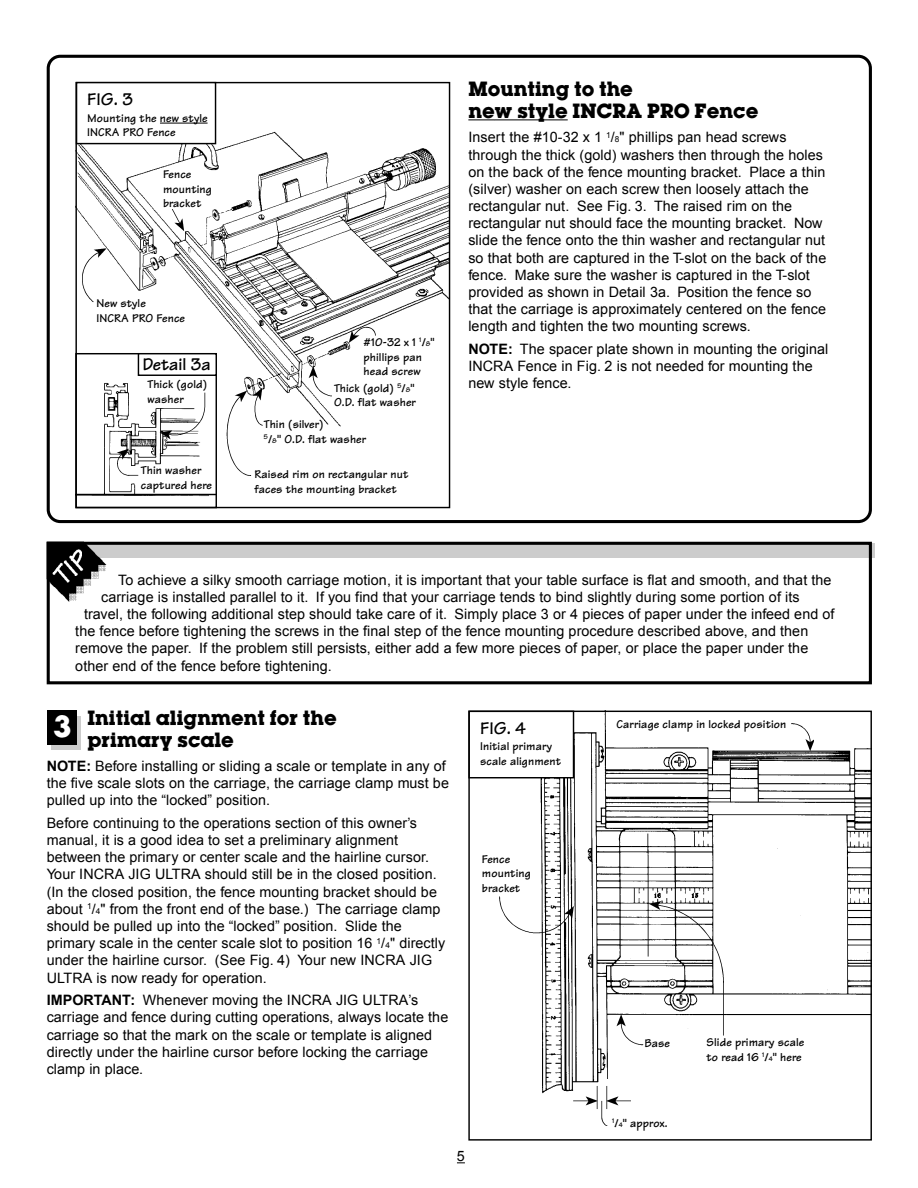
<style>
.page{position:relative;width:918px;height:1188px;background:#fff}
.page>*{position:absolute;margin:0;border:0;box-sizing:border-box;transform-origin:0 0}
.t1{font:700 27.15px "Lubalin";color:#fff}
.t2{font:700 18.15px/21.8px "Lubalin";color:#000}
.t3{font:700 18.15px "Tekton";color:#000}
.t4{font:14.4px/17.2px "Arial";letter-spacing:.005em;color:#000}
.t5{font:700 12px/14.5px "Tekton";letter-spacing:.01em;color:#000}
.s1{font-size:7.05px}
.s2{font-size:8.25px}
.s3{font-weight:700}
</style>
<div class="page">
<img style="left:77px;top:130px;width:371px;height:192px">
<div style="left:47px;top:55px;width:825px;height:468px;border:3px solid #000;border-radius:12px"></div>
<svg style="left:468px;top:119px;width:27px;height:1px"></svg>
<hr style="left:495px;top:119px;width:73px;height:1px;background:#000">
<div style="left:77px;top:83px;width:139px;height:61px;background:#fff"></div>
<div style="left:76px;top:82px;width:140px;height:62px;border:1px solid #000"></div>
<hr style="left:160px;top:123px;width:48px;height:1px;background:#000">
<img style="left:574px;top:713px;width:296px;height:303px">
<img style="left:499px;top:723px;width:314px;height:403px">
<img style="left:75px;top:379px;width:133px;height:122px">
<hr style="left:75px;top:494px;width:141px;height:1px;background:#000">
<img style="left:82px;top:210px;width:294px;height:266px">
<div style="left:88px;top:543px;width:787px;height:14px;background:#ccc"></div>
<div style="left:47px;top:542px;width:825px;height:142px;border:3px solid #000"></div>
<img style="left:47px;top:542px;width:64px;height:61px">
<div style="left:52px;top:716px;width:29px;height:34px;background:#ccc"></div>
<div style="left:47px;top:711px;width:30px;height:34px;background:#000"></div>
<p class="t3" style="left:87px;top:88px;width:47px">FIG. 3</p>
<p class="t5" style="left:87px;top:111px;width:122px">Mounting the new style<br>INCRA PRO Fence</p>
<p class="t5" style="left:163px;top:167px;width:50px">Fence mounting bracket</p>
<p class="t5" style="left:96px;top:296px;width:90px">New style<br>INCRA PRO Fence</p>
<p class="t3" style="left:143px;top:353px;width:70px">Detail 3a</p>
<p class="t5" style="left:147px;top:377px;width:61px">Thick (gold) washer</p>
<p class="t5" style="left:141px;top:463px;width:72px">Thin washer captured here</p>
<p class="t5" style="left:364px;top:335px;width:73px">#10-32 x 1 <sup>1</sup>/<span class="s1">8</span>" phillips pan head screw</p>
<p class="t5" style="left:334px;top:381px;width:83px">Thick (gold) <sup>5</sup>/<span class="s1">8</span>"<br>O.D. flat washer</p>
<p class="t5" style="left:264px;top:417px;width:104px">Thin (silver)<br><sup>5</sup>/<span class="s1">8</span>" O.D. flat washer</p>
<p class="t5" style="left:254px;top:467px;width:155px">Raised rim on rectangular nut faces the mounting bracket</p>
<p class="t2" style="left:468px;top:78px;width:292px">Mounting to the<br>new style INCRA PRO Fence</p>
<p class="t4" style="left:468px;top:129px;width:359px">Insert the #10-32 x 1 <sup>1</sup>/<span class="s2">8</span>" phillips pan head screws through the thick (gold) washers then through the holes on the back of the fence mounting bracket. Place a thin (silver) washer on each screw then loosely attach the rectangular nut. See Fig. 3. The raised rim on the rectangular nut should face the mounting bracket. Now slide the fence onto the thin washer and rectangular nut so that both are captured in the T-slot on the back of the fence. Make sure the washer is captured in the T-slot provided as shown in Detail 3a. Position the fence so that the carriage is approximately centered on the fence length and tighten the two mounting screws.</p>
<p class="t4" style="left:468px;top:341px;width:361px"><span class="s3">NOTE:</span> The spacer plate shown in mounting the original<br>INCRA Fence in Fig. 2 is not needed for mounting the new style fence.</p>
<p class="t4" style="left:118px;top:571px;width:715px">To achieve a silky smooth carriage motion, it is important that your table surface is flat and smooth, and that the</p>
<p class="t4" style="left:101px;top:588px;width:700px">carriage is installed parallel to it. If you find that your carriage tends to bind slightly during some portion of its</p>
<p class="t4" style="left:84px;top:605px;width:752px">travel, the following additional step should take care of it. Simply place 3 or 4 pieces of paper under the infeed end of</p>
<p class="t4" style="left:75px;top:623px;width:735px">the fence before tightening the screws in the final step of the fence mounting procedure described above, and then</p>
<p class="t4" style="left:75px;top:640px;width:735px">remove the paper. If the problem still persists, either add a few more pieces of paper, or place the paper under the</p>
<p class="t4" style="left:75px;top:657px;width:258px">other end of the fence before tightening.</p>
<p class="t2" style="left:87px;top:707px;width:251px">Initial alignment for the primary scale</p>
<p class="t4" style="left:47px;top:757px;width:404px"><span class="s3">NOTE:</span> Before installing or sliding a scale or template in any of the five scale slots on the carriage, the carriage clamp must be pulled up into the “locked” position.</p>
<p class="t4" style="left:47px;top:814px;width:400px">Before continuing to the operations section of this owner’s manual, it is a good idea to set a preliminary alignment between the primary or center scale and the hairline cursor.<br>Your INCRA JIG ULTRA should still be in the closed position. (In the closed position, the fence mounting bracket should be about <sup>1</sup>/<span class="s2">4</span>" from the front end of the base.) The carriage clamp should be pulled up into the “locked” position. Slide the primary scale in the center scale slot to position 16 <sup>1</sup>/<span class="s2">4</span>" directly under the hairline cursor. (See Fig. 4) Your new INCRA JIG ULTRA is now ready for operation.</p>
<p class="t4" style="left:47px;top:992px;width:403px"><span class="s3">IMPORTANT:</span> Whenever moving the INCRA JIG ULTRA’s carriage and fence during cutting operations, always locate the carriage so that the mark on the scale or template is aligned directly under the hairline cursor before locking the carriage clamp in place.</p>
<p class="t1" style="left:53px;top:707px;width:20px">3</p>
<p class="t5" style="left:617px;top:717px;width:171px">Carriage clamp in locked position</p>
<p class="t3" style="left:480px;top:716px;width:47px">FIG. 4</p>
<p class="t5" style="left:480px;top:739px;width:82px">Initial primary scale alignment</p>
<p class="t5" style="left:482px;top:852px;width:50px">Fence mounting bracket</p>
<p class="t5" style="left:707px;top:1035px;width:99px">Slide primary scale to read 16 <sup>1</sup>/<span class="s1">4</span>" here</p>
<p class="t5" style="left:644px;top:1036px;width:27px">Base</p>
<p class="t4" style="left:457px;top:1148px;width:9px">5</p>
<p class="t5" style="left:612px;top:1116px;width:57px"><sup>1</sup>/<span class="s1">4</span>" approx.</p>
</div>
